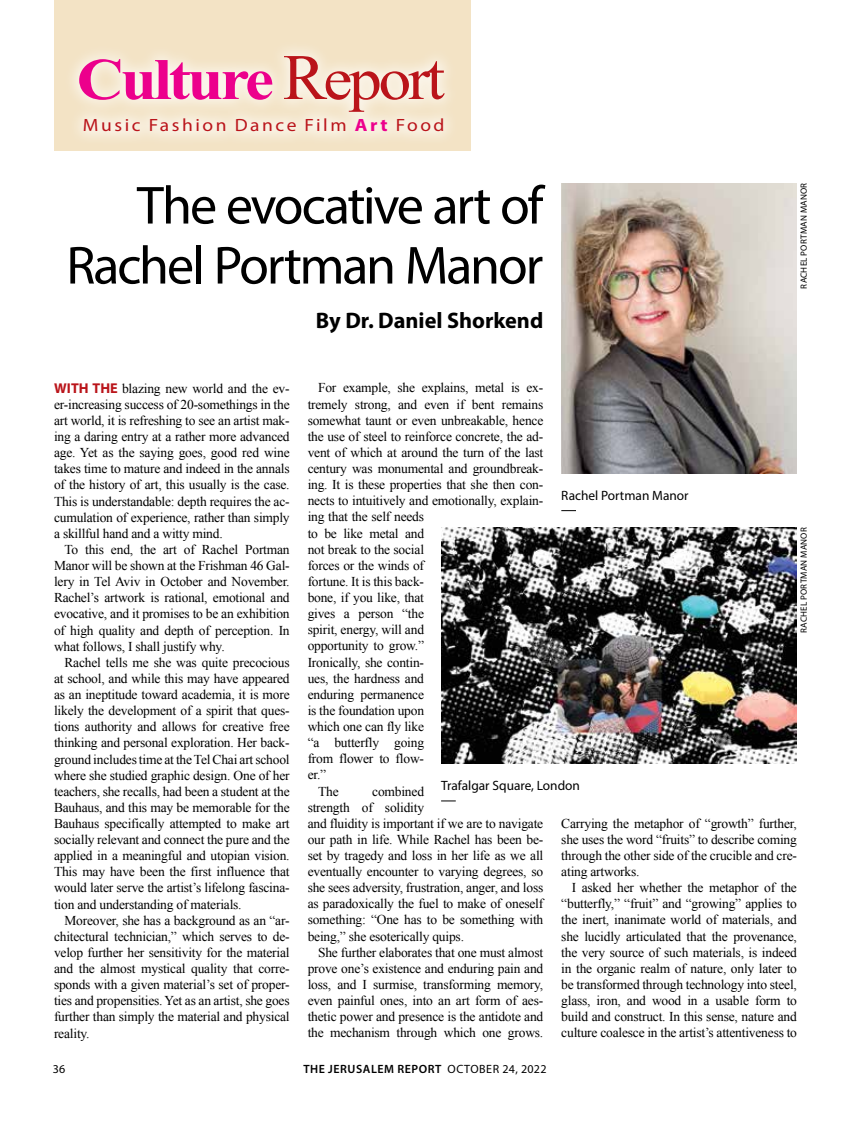
<style>
.page{position:relative;width:851px;height:1127px;background:#fff}
.page>*{position:absolute;margin:0;border:0;box-sizing:border-box;transform-origin:0 0}
.t1{font:700 58.8px "Times New Roman";letter-spacing:-.05em;color:#ec008c;scale:1.11 1}
.t2{font:54px/60px "Myriad Pro";letter-spacing:-.04em;color:#000;text-align:right}
.t3{font:700 22.5px "Myriad Pro";color:#000}
.t4{font:17.85px "Myriad Pro";letter-spacing:.13em;color:#ba141a;scale:1.09 1}
.t5{font:13.5px/16px "Times New Roman";letter-spacing:-.015em;color:#000;text-align:justify}
.t6{font:13.5px "Myriad Pro";color:#000}
.t7{font:600 12px "Myriad Pro";letter-spacing:.045em;color:#000}
.t8{font:12px "Myriad Pro";color:#000}
.t9{font:9px "Myriad Pro";letter-spacing:.02em;color:#000}
.s1{font-weight:400;font-size:64.8px;color:#ba141a}
.s2{font-weight:400;font-size:60px;color:#ba141a}
.s3{font-weight:400;font-size:63.6px;color:#ba141a}
.s4{font-weight:700;color:#ec008c}
.s5{font-family:"Myriad Pro";font-weight:700;font-size:14.25px;color:#ba141a}
.s6{font-weight:400}
</style>
<div class="page">
<svg style="left:561px;top:510px;width:15px;height:1px"></svg>
<div style="left:54px;top:0;width:416px;height:151px;background:#f3e3c5"></div>
<img style="left:561px;top:183px;width:235px;height:290px">
<img style="left:441px;top:527px;width:355px;height:237px">
<svg style="left:441px;top:800px;width:15px;height:1px"></svg>
<div style="left:63px;top:40px;width:396px;height:107px;background:#fff;opacity:.75"></div>
<h1 class="t1" style="left:77px;top:39px;width:333px">Culture <span class="s1">R</span><span class="s2">epor</span><span class="s3">t</span></h1>
<h3 class="t4" style="left:83px;top:114px;width:333px">Music Fashion Dance Film <span class="s4">Art</span> Food</h3>
<h2 class="t2" style="left:66px;top:175px;width:478px">The evocative art of<br>Rachel Portman Manor</h2>
<h3 class="t3" style="left:316px;top:306px;width:229px">By Dr. Daniel Shorkend</h3>
<p class="t9" style="left:798px;top:288px;width:107px;rotate:-90deg">RACHEL PORTMAN MANOR</p>
<p class="t5" style="left:54px;top:380px;width:237px"><span class="s5">With the</span> blazing new world and the ev&shy;er-increasing success of 20-somethings in the art world, it is refreshing to see an artist mak&shy;ing a daring entry at a rather more advanced age. Yet as the saying goes, good red wine takes time to mature and indeed in the annals of the history of art, this usually is the case.<br>This is understandable: depth requires the ac&shy;cumulation of experience, rather than simply a skillful hand and a witty mind.</p>
<p class="t5" style="left:54px;top:541px;width:237px;text-indent:10px">To this end, the art of Rachel Portman Manor will be shown at the Frishman 46 Gal&shy;lery in Tel Aviv in October and November.<br>Rachel’s artwork is rational, emotional and evocative, and it promises to be an exhibition of high quality and depth of perception. In what follows, I shall justify why.</p>
<p class="t5" style="left:54px;top:654px;width:237px;text-indent:10px">Rachel tells me she was quite precocious at school, and while this may have appeared as an ineptitude toward academia, it is more likely the development of a spirit that ques&shy;tions authority and allows for creative free thinking and personal exploration. Her back&shy;ground includes time at the Tel Chai art school where she studied graphic design. One of her teachers, she recalls, had been a student at the Bauhaus, and this may be memorable for the Bauhaus specifically attempted to make art socially relevant and connect the pure and the applied in a meaningful and utopian vision.<br>This may have been the first influence that would later serve the artist’s lifelong fascina&shy;tion and understanding of materials.</p>
<p class="t5" style="left:54px;top:912px;width:237px;text-indent:10px">Moreover, she has a background as an “ar&shy;chitectural technician,” which serves to de&shy;velop further her sensitivity for the material and the almost mystical quality that corre&shy;sponds with a given material’s set of proper&shy;ties and propensities. Yet as an artist, she goes further than simply the material and physical reality.</p>
<p class="t5" style="left:318px;top:380px;width:227px">For example, she explains, metal is ex-</p>
<p class="t5" style="left:307px;top:396px;width:237px">tremely strong, and even if bent remains</p>
<p class="t5" style="left:307px;top:412px;width:237px">somewhat taunt or even unbreakable, hence</p>
<p class="t5" style="left:307px;top:428px;width:237px">the use of steel to reinforce concrete, the ad-</p>
<p class="t5" style="left:307px;top:444px;width:237px">vent of which at around the turn of the last</p>
<p class="t5" style="left:307px;top:460px;width:237px">century was monumental and groundbreak-</p>
<p class="t5" style="left:307px;top:476px;width:237px">ing. It is these properties that she then con-</p>
<p class="t5" style="left:307px;top:492px;width:237px">nects to intuitively and emotionally, explain-</p>
<p class="t5" style="left:307px;top:509px;width:118px">ing that the self needs</p>
<p class="t5" style="left:307px;top:525px;width:118px">to be like metal and</p>
<p class="t5" style="left:307px;top:541px;width:118px">not break to the social</p>
<p class="t5" style="left:307px;top:557px;width:118px">forces or the winds of</p>
<p class="t5" style="left:307px;top:573px;width:118px">fortune. It is this back-</p>
<p class="t5" style="left:307px;top:589px;width:118px">bone, if you like, that</p>
<p class="t5" style="left:307px;top:605px;width:118px">gives a person “the</p>
<p class="t5" style="left:307px;top:621px;width:118px">spirit, energy, will and</p>
<p class="t5" style="left:307px;top:638px;width:118px">opportunity to grow.”</p>
<p class="t5" style="left:307px;top:654px;width:118px">Ironically, she contin-</p>
<p class="t5" style="left:307px;top:670px;width:118px">ues, the hardness and</p>
<p class="t5" style="left:307px;top:686px;width:118px">enduring permanence</p>
<p class="t5" style="left:307px;top:702px;width:118px">is the foundation upon</p>
<p class="t5" style="left:307px;top:718px;width:118px">which one can fly like</p>
<p class="t5" style="left:307px;top:734px;width:118px">“a butterfly going</p>
<p class="t5" style="left:307px;top:750px;width:118px">from flower to flow-</p>
<p class="t5" style="left:307px;top:766px;width:20px">er.”</p>
<p class="t5" style="left:318px;top:783px;width:22px">The</p>
<p class="t6" style="left:561px;top:487px;width:129px">Rachel Portman Manor</p>
<p class="t9" style="left:798px;top:633px;width:107px;rotate:-90deg">RACHEL PORTMAN MANOR</p>
<p class="t6" style="left:441px;top:777px;width:140px">Trafalgar Square, London</p>
<p class="t5" style="left:307px;top:783px;width:237px;text-align:left;text-indent:65px">combined<br>strength of solidity<br>and fluidity is important if we are to navigate our path in life. While Rachel has been be&shy;set by tragedy and loss in her life as we all eventually encounter to varying degrees, so she sees adversity, frustration, anger, and loss as paradoxically the fuel to make of oneself something: “One has to be something with being,” she esoterically quips.</p>
<p class="t5" style="left:307px;top:944px;width:237px;text-indent:10px">She further elaborates that one must almost prove one’s existence and enduring pain and loss, and I surmise, transforming memory, even painful ones, into an art form of aes&shy;thetic power and presence is the antidote and the mechanism through which one grows.</p>
<p class="t5" style="left:561px;top:815px;width:237px">Carrying the metaphor of “growth” further, she uses the word “fruits” to describe coming through the other side of the crucible and cre&shy;ating artworks.</p>
<p class="t5" style="left:561px;top:879px;width:237px;text-indent:10px">I asked her whether the metaphor of the “butterfly,” “fruit” and “growing” applies to the inert, inanimate world of materials, and she lucidly articulated that the provenance, the very source of such materials, is indeed in the organic realm of nature, only later to be transformed through technology into steel, glass, iron, and wood in a usable form to build and construct. In this sense, nature and culture coalesce in the artist’s attentiveness to</p>
<p class="t8" style="left:53px;top:1061px;width:14px">36</p>
<p class="t7" style="left:303px;top:1061px;width:245px">THE JERUSALEM REPORT <span class="s6">October 24, 2022</span></p>
</div>
